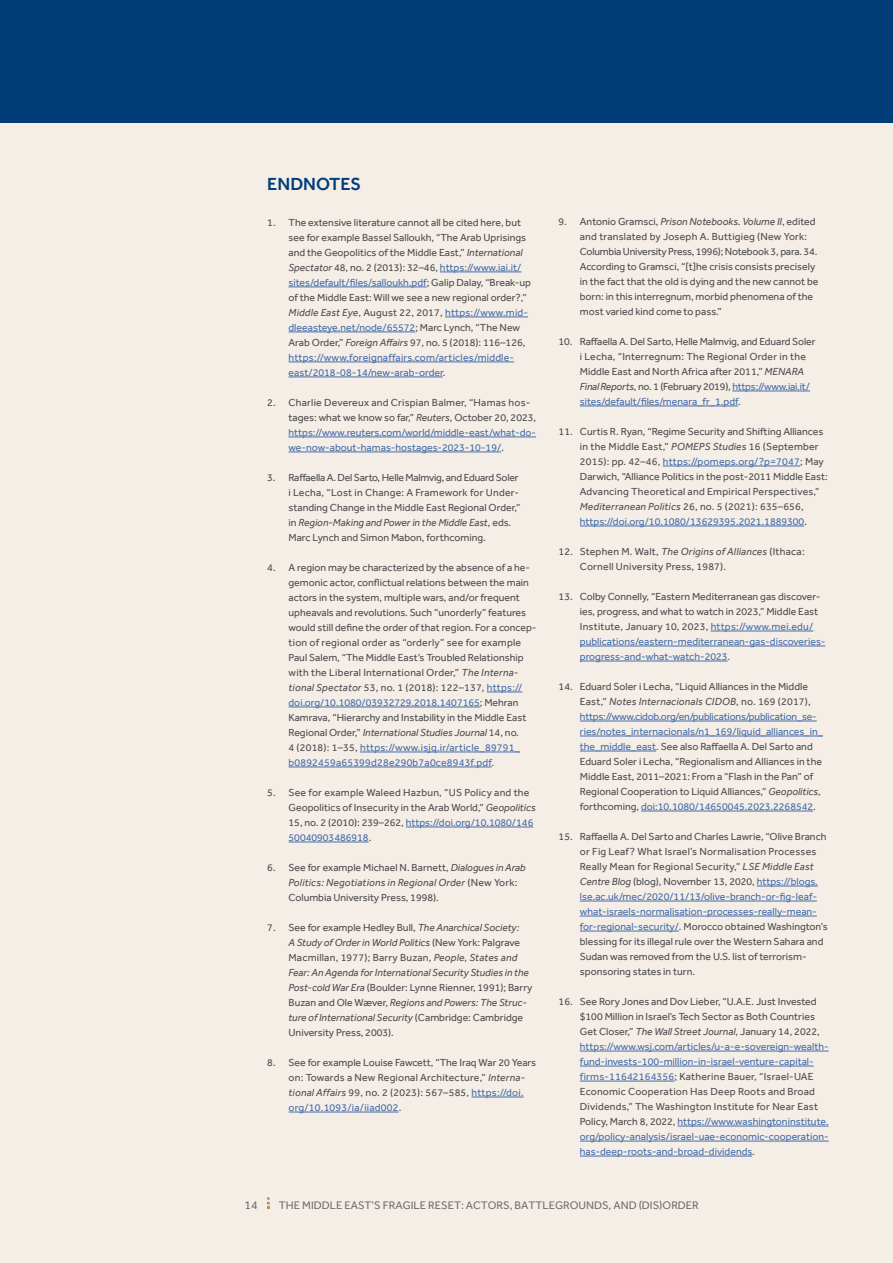
<style>
.page{position:relative;width:893px;height:1263px;background:#f5eee7}
.page>*{position:absolute;margin:0;border:0;box-sizing:border-box;transform-origin:0 0}
.t1{font:500 18px "Effra";color:#003d79}
.t2{font:12px "Effra";color:#6d6e71}
.t3{font:11.25px "Effra";color:#6d6e71}
.t4{font:10.5px/15px "Effra";color:#4d4d4f}
.t5{font:italic 10.5px/15px "Effra";color:#4d4d4f}
.t6{font:10.5px/15px "Effra";color:#456da9}
.t7{font:10.5px/15px "Effra";letter-spacing:.02em;color:#4d4d4f}
.s1{font-style:italic}
.s2{color:#456da9}
.s3{color:#4d4d4f}
.s4{font-style:italic;color:#4d4d4f}
.s5{font-style:normal}
</style>
<div class="page">
<svg style="left:267px;top:1197px;width:3px;height:12px"></svg>
<div style="left:0;top:0;width:893px;height:122px;background:#003d79"></div>
<hr style="left:440px;top:272px;width:81px;height:1px;background:#456da9">
<hr style="left:289px;top:287px;width:138px;height:1px;background:#456da9">
<hr style="left:445px;top:317px;width:83px;height:1px;background:#456da9">
<hr style="left:289px;top:332px;width:126px;height:1px;background:#456da9">
<hr style="left:289px;top:362px;width:225px;height:1px;background:#456da9">
<hr style="left:289px;top:377px;width:154px;height:1px;background:#456da9">
<hr style="left:289px;top:437px;width:247px;height:1px;background:#456da9">
<hr style="left:289px;top:452px;width:212px;height:1px;background:#456da9">
<hr style="left:487px;top:692px;width:35px;height:1px;background:#456da9">
<hr style="left:289px;top:707px;width:191px;height:1px;background:#456da9">
<hr style="left:360px;top:752px;width:160px;height:1px;background:#456da9">
<hr style="left:289px;top:767px;width:203px;height:1px;background:#456da9">
<hr style="left:406px;top:827px;width:127px;height:1px;background:#456da9">
<hr style="left:289px;top:842px;width:80px;height:1px;background:#456da9">
<hr style="left:471px;top:1097px;width:53px;height:1px;background:#456da9">
<hr style="left:289px;top:1112px;width:110px;height:1px;background:#456da9">
<hr style="left:732px;top:391px;width:78px;height:1px;background:#456da9">
<hr style="left:580px;top:406px;width:158px;height:1px;background:#456da9">
<hr style="left:663px;top:466px;width:137px;height:1px;background:#456da9">
<hr style="left:580px;top:526px;width:224px;height:1px;background:#456da9">
<hr style="left:711px;top:631px;width:102px;height:1px;background:#456da9">
<hr style="left:580px;top:646px;width:245px;height:1px;background:#456da9">
<hr style="left:580px;top:661px;width:148px;height:1px;background:#456da9">
<hr style="left:580px;top:721px;width:237px;height:1px;background:#456da9">
<hr style="left:580px;top:736px;width:243px;height:1px;background:#456da9">
<hr style="left:580px;top:751px;width:76px;height:1px;background:#456da9">
<hr style="left:641px;top:811px;width:172px;height:1px;background:#456da9">
<hr style="left:757px;top:886px;width:61px;height:1px;background:#456da9">
<hr style="left:580px;top:901px;width:237px;height:1px;background:#456da9">
<hr style="left:580px;top:916px;width:237px;height:1px;background:#456da9">
<hr style="left:580px;top:931px;width:99px;height:1px;background:#456da9">
<hr style="left:580px;top:1051px;width:249px;height:1px;background:#456da9">
<hr style="left:580px;top:1066px;width:234px;height:1px;background:#456da9">
<hr style="left:580px;top:1081px;width:94px;height:1px;background:#456da9">
<hr style="left:677px;top:1126px;width:152px;height:1px;background:#456da9">
<hr style="left:580px;top:1141px;width:249px;height:1px;background:#456da9">
<hr style="left:580px;top:1156px;width:172px;height:1px;background:#456da9">
<h1 class="t1" style="left:267px;top:173px;width:96px">ENDNOTES</h1>
<p class="t4" style="left:289px;top:215px;width:244px;text-indent:-21px">1. The extensive literature cannot all be cited here, but see for example Bassel Salloukh, “The Arab Uprisings and the Geopolitics of the Middle East,” <span class="s1">International Spectator</span> 48, no. 2 (2013): 32–46, <span class="s2">https://www.iai.it/ sites/default/files/salloukh.pdf</span>; Galip Dalay, “Break-up of the Middle East: Will we see a new regional order?,” <span class="s1">Middle East Eye</span>, August 22, 2017, <span class="s2">https://www.mid&shy;dleeasteye.net/node/65572</span>; Marc Lynch, “The New Arab Order,” <span class="s1">Foreign Affairs</span> 97, no. 5 (2018): 116–126, <span class="s2">https://www.foreignaffairs.com/articles/middle&shy;east/2018-08-14/new-arab-order</span>.</p>
<p class="t6" style="left:289px;top:395px;width:249px;text-indent:-21px"><span class="s3">2. Charlie Devereux and Crispian Balmer, “Hamas hos&shy;tages: what we know so far,”</span> <span class="s4">Reuters</span><span class="s3">, October 20, 2023, </span>https://www.reuters.com/world/middle-east/what-do&shy;we-now-about-hamas-hostages-2023-10-19/<span class="s3">.</span></p>
<p class="t4" style="left:289px;top:470px;width:233px;text-indent:-21px">3. Raffaella A. Del Sarto, Helle Malmvig, and Eduard Soler i Lecha, “Lost in Change: A Framework for Under&shy;standing Change in the Middle East Regional Order,” in <span class="s1">Region-Making and Power in the Middle East</span>, eds.<br>Marc Lynch and Simon Mabon, forthcoming.</p>
<p class="t4" style="left:289px;top:560px;width:250px;text-indent:-21px">4. A region may be characterized by the absence of a he&shy;gemonic actor, conflictual relations between the main actors in the system, multiple wars, and/or frequent upheavals and revolutions. Such “unorderly” features would still define the order of that region. For a concep&shy;tion of regional order as “orderly” see for example Paul Salem, “The Middle East’s Troubled Relationship with the Liberal International Order,” <span class="s1">The Interna&shy;tional Spectator</span> 53, no. 1 (2018): 122–137, <span class="s2">https:// doi.org/10.1080/03932729.2018.1407165</span>; Mehran Kamrava, “Hierarchy and Instability in the Middle East Regional Order,” <span class="s1">International Studies Journal</span> 14, no.<br>4 (2018): 1–35, <span class="s2">https://www.isjq.ir/article_89791_ b0892459a65399d28e290b7a0ce8943f.pdf</span>.</p>
<p class="t4" style="left:289px;top:785px;width:249px;text-indent:-21px">5. See for example Waleed Hazbun, “US Policy and the Geopolitics of Insecurity in the Arab World,” <span class="s1">Geopolitics </span>15, no. 2 (2010): 239–262, <span class="s2">https://doi.org/10.1080/146<br>50040903486918</span>.</p>
<p class="t4" style="left:289px;top:860px;width:239px;text-indent:-21px">6. See for example Michael N. Barnett, <span class="s1">Dialogues in Arab<br>Politics: Negotiations in Regional Order</span> (New York:<br>Columbia University Press, 1998).</p>
<p class="t5" style="left:289px;top:920px;width:245px;text-indent:-21px"><span class="s5">7. See for example Hedley Bull,</span> The Anarchical Society:<br>A Study of Order in World Politics <span class="s5">(New York: Palgrave Macmillan, 1977); Barry Buzan,</span> People, States and Fear: An Agenda for International Security Studies in the Post-cold War Era <span class="s5">(Boulder: Lynne Rienner, 1991); Barry Buzan and Ole Wæver,</span> Regions and Powers: The Struc&shy;ture of International Security <span class="s5">(Cambridge: Cambridge University Press, 2003).</span></p>
<p class="t4" style="left:289px;top:1055px;width:249px;text-indent:-21px">8. See for example Louise Fawcett, “The Iraq War 20 Years on: Towards a New Regional Architecture,” <span class="s1">Interna&shy;tional Affairs</span> 99, no. 2 (2023): 567–585, <span class="s2">https://doi. org/10.1093/ia/iiad002</span>.</p>
<p class="t4" style="left:580px;top:214px;width:240px;text-indent:-21px">9. Antonio Gramsci, <span class="s1">Prison Notebooks. Volume II</span>, edited and translated by Joseph A. Buttigieg (New York:<br>Columbia University Press, 1996); Notebook 3, para. 34.<br>According to Gramsci, “[t]he crisis consists precisely in the fact that the old is dying and the new cannot be born: in this interregnum, morbid phenomena of the most varied kind come to pass.”</p>
<p class="t4" style="left:580px;top:334px;width:237px;text-indent:-21px">10. Raffaella A. Del Sarto, Helle Malmvig, and Eduard Soler i Lecha, “Interregnum: The Regional Order in the Middle East and North Africa after 2011,” <span class="s1">MENARA Final Reports</span>, no. 1 (February 2019), <span class="s2">https://www.iai.it/ sites/default/files/menara_fr_1.pdf</span>.</p>
<p class="t4" style="left:580px;top:424px;width:249px;text-indent:-21px">11. Curtis R. Ryan, “Regime Security and Shifting Alliances in the Middle East,” <span class="s1">POMEPS Studies</span> 16 (September 2015): pp. 42–46, <span class="s2">https://pomeps.org/?p=7047</span>; May Darwich, “Alliance Politics in the post-2011 Middle East:<br>Advancing Theoretical and Empirical Perspectives,” <span class="s1">Mediterranean Politics</span> 26, no. 5 (2021): 635–656, <span class="s2">https://doi.org/10.1080/13629395.2021.1889300</span>.</p>
<p class="t7" style="left:580px;top:544px;width:226px;text-indent:-21px">12. Stephen M. Walt, <span class="s1">The Origins of Alliances</span> (Ithaca:<br>Cornell University Press, 1987).</p>
<p class="t4" style="left:580px;top:589px;width:247px;text-indent:-21px">13. Colby Connelly, “Eastern Mediterranean gas discover&shy;ies, progress, and what to watch in 2023,” Middle East Institute, January 10, 2023, <span class="s2">https://www.mei.edu/ publications/eastern-mediterranean-gas-discoveries&shy;progress-and-what-watch-2023</span>.</p>
<p class="t4" style="left:580px;top:679px;width:245px;text-indent:-21px">14. Eduard Soler i Lecha, “Liquid Alliances in the Middle East,” <span class="s1">Notes Internacionals CIDOB</span>, no. 169 (2017), <span class="s2">https://www.cidob.org/en/publications/publication_se&shy;ries/notes_internacionals/n1_169/liquid_alliances_in_ the_middle_east</span>. See also Raffaella A. Del Sarto and Eduard Soler i Lecha, “Regionalism and Alliances in the Middle East, 2011–2021: From a “Flash in the Pan” of Regional Cooperation to Liquid Alliances,” <span class="s1">Geopolitics</span>, forthcoming, <span class="s2">doi:10.1080/14650045.2023.2268542</span>.</p>
<p class="t4" style="left:580px;top:829px;width:249px;text-indent:-21px">15. Raffaella A. Del Sarto and Charles Lawrie, “Olive Branch or Fig Leaf? What Israel’s Normalisation Processes Really Mean for Regional Security,” <span class="s1">LSE Middle East Centre Blog</span> (blog), November 13, 2020, <span class="s2">https://blogs. lse.ac.uk/mec/2020/11/13/olive-branch-or-fig-leaf&shy;what-israels-normalisation-processes-really-mean&shy;for-regional-security/</span>. Morocco obtained Washington’s blessing for its illegal rule over the Western Sahara and Sudan was removed from the U.S. list of terrorism&shy;sponsoring states in turn.</p>
<p class="t4" style="left:580px;top:994px;width:251px;text-indent:-21px">16. See Rory Jones and Dov Lieber, “U.A.E. Just Invested $100 Million in Israel’s Tech Sector as Both Countries Get Closer,” <span class="s1">The Wall Street Journal</span>, January 14, 2022, <span class="s2">https://www.wsj.com/articles/u-a-e-sovereign-wealth&shy;fund-invests-100-million-in-israel-venture-capital&shy;firms-11642164356</span>; Katherine Bauer, “Israel-UAE Economic Cooperation Has Deep Roots and Broad Dividends,” The Washington Institute for Near East Policy, March 8, 2022, <span class="s2">https://www.washingtoninstitute. org/policy-analysis/israel-uae-economic-cooperation&shy;has-deep-roots-and-broad-dividends</span>.</p>
<p class="t2" style="left:245px;top:1198px;width:15px">14</p>
<p class="t3" style="left:279px;top:1199px;width:421px">THE MIDDLE EAST’S FRAGILE RESET: ACTORS, BATTLEGROUNDS, AND (DIS)ORDER</p>
</div>
